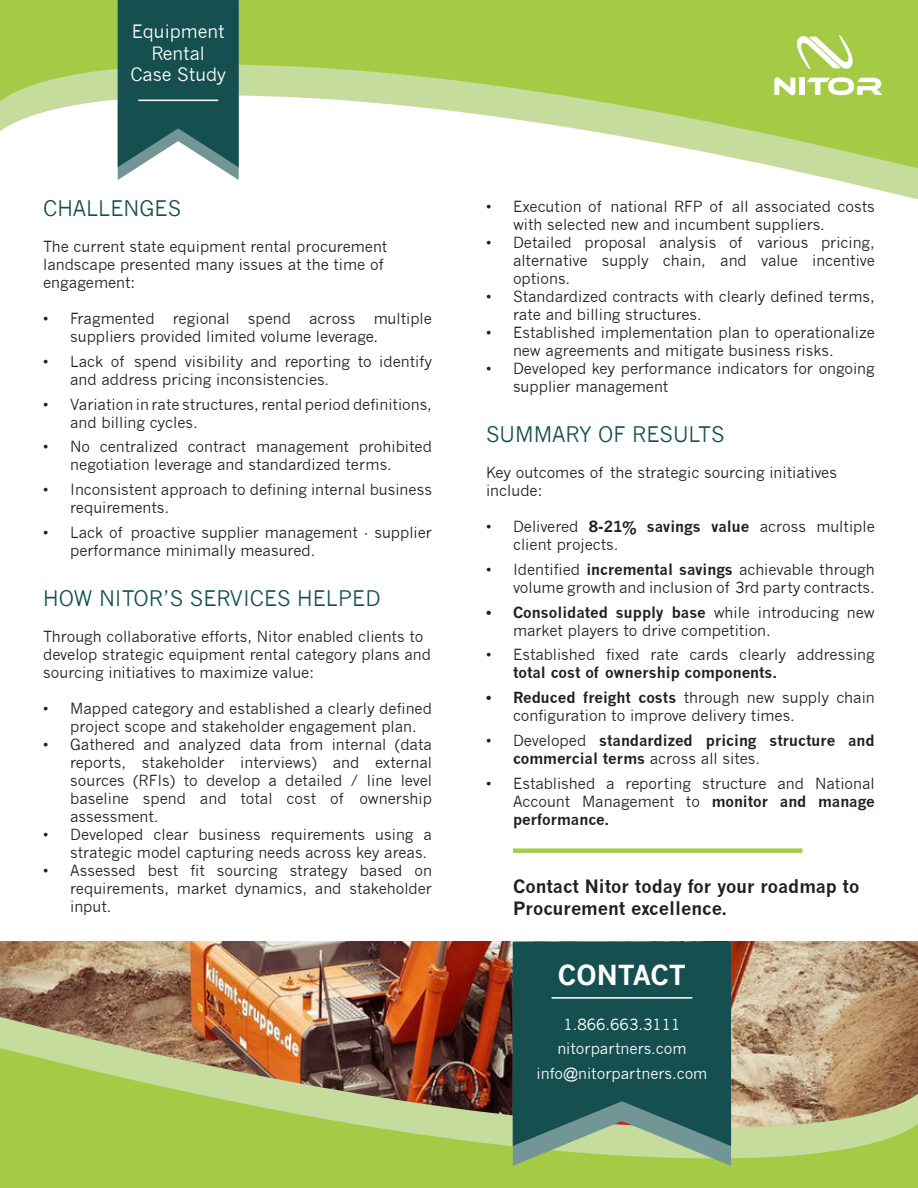
<style>
.page{position:relative;width:918px;height:1188px;background:#fff}
.page>*{position:absolute;margin:0;border:0;box-sizing:border-box;transform-origin:0 0}
.t1{font:700 27px "News Gothic";color:#fff}
.t2{font:21px "News Gothic";color:#154f4f}
.t3{font:700 18px/21.6px "News Gothic";color:#231f20}
.t4{font:18px/21.6px "News Gothic";color:#fff;text-align:center}
.t5{font:15px/18px "News Gothic";color:#231f20}
.t6{font:700 15px/18px "News Gothic";color:#231f20}
.t7{font:15px "News Gothic";color:#fff}
.s1{font-weight:700}
.s2{font-weight:400}
</style>
<div class="page">
<img style="left:0;top:942px;width:918px;height:74px">
<svg style="left:117px;top:173px;width:801px;height:27px"></svg>
<svg style="left:0;top:0;width:918px;height:173px;fill:#a5cb46"></svg>
<svg style="left:797px;top:34px;width:56px;height:37px"></svg>
<svg style="left:774px;top:77px;width:21px;height:18px"></svg>
<div style="left:799px;top:78px;width:6px;height:17px;background:#fff"></div>
<svg style="left:807px;top:77px;width:75px;height:18px"></svg>
<img style="left:0;top:1016px;width:918px;height:28px">
<svg style="left:0;top:1044px;width:918px;height:144px;background:#a5b259"></svg>
<svg style="left:118px;top:0;width:121px;height:180px;background:#356767"></svg>
<hr style="left:138px;top:100px;width:80px;height:1px;background:#fff">
<svg style="left:513px;top:1146px;width:218px;height:20px;background:#a3c471"></svg>
<svg style="left:513px;top:942px;width:218px;height:204px;background:#225856"></svg>
<hr style="left:552px;top:997px;width:140px;height:2px;background:#fff">
<div style="left:513px;top:848px;width:289px;height:5px;background:#a8cc47"></div>
<p class="t4" style="left:132px;top:21px;width:95px">Equipment<br>Rental</p>
<p class="t4" style="left:130px;top:64px;width:97px">Case Study</p>
<p class="t2" style="left:43px;top:196px;width:140px">CHALLENGES</p>
<p class="t5" style="left:43px;top:238px;width:346px">The current state equipment rental procurement</p>
<p class="t5" style="left:43px;top:256px;width:342px">landscape presented many issues at the time of</p>
<p class="t5" style="left:43px;top:274px;width:94px">engagement:</p>
<p class="t5" style="left:70px;top:310px;width:363px;text-indent:-27px">• Fragmented regional spend across multiple suppliers provided limited volume leverage.</p>
<p class="t5" style="left:70px;top:352px;width:363px;text-indent:-27px">• Lack of spend visibility and reporting to identify and address pricing inconsistencies.</p>
<p class="t5" style="left:70px;top:395px;width:363px;text-indent:-27px">• Variation in rate structures, rental period definitions, and billing cycles.</p>
<p class="t5" style="left:70px;top:438px;width:363px;text-indent:-27px">• No centralized contract management prohibited negotiation leverage and standardized terms.</p>
<p class="t5" style="left:70px;top:481px;width:363px;text-indent:-27px">• Inconsistent approach to defining internal business requirements.</p>
<p class="t5" style="left:70px;top:523px;width:363px;text-indent:-27px">• Lack of proactive supplier management - supplier performance minimally measured.</p>
<p class="t2" style="left:43px;top:586px;width:339px">HOW NITOR’S SERVICES HELPED</p>
<p class="t5" style="left:43px;top:627px;width:382px">Through collaborative efforts, Nitor enabled clients to</p>
<p class="t5" style="left:43px;top:645px;width:389px">develop strategic equipment rental category plans and</p>
<p class="t5" style="left:43px;top:663px;width:272px">sourcing initiatives to maximize value:</p>
<p class="t5" style="left:70px;top:699px;width:363px;text-indent:-27px">• Mapped category and established a clearly defined project scope and stakeholder engagement plan.</p>
<p class="t5" style="left:70px;top:735px;width:363px;text-align:justify;text-indent:-27px">• Gathered and analyzed data from internal (data reports, stakeholder interviews) and external sources (RFIs) to develop a detailed / line level baseline spend and total cost of ownership assessment.</p>
<p class="t5" style="left:70px;top:825px;width:363px;text-indent:-27px">• Developed clear business requirements using a strategic model capturing needs across key areas.</p>
<p class="t5" style="left:70px;top:861px;width:363px;text-align:justify;text-indent:-27px">• Assessed best fit sourcing strategy based on requirements, market dynamics, and stakeholder input.</p>
<p class="t5" style="left:513px;top:197px;width:363px;text-indent:-27px">• Execution of national RFP of all associated costs with selected new and incumbent suppliers.</p>
<p class="t5" style="left:513px;top:233px;width:363px;text-align:justify;text-indent:-27px">• Detailed proposal analysis of various pricing, alternative supply chain, and value incentive options.</p>
<p class="t5" style="left:513px;top:287px;width:363px;text-indent:-27px">• Standardized contracts with clearly defined terms, rate and billing structures.</p>
<p class="t5" style="left:513px;top:323px;width:363px;text-indent:-27px">• Established implementation plan to operationalize new agreements and mitigate business risks.</p>
<p class="t5" style="left:513px;top:359px;width:363px;text-indent:-27px">• Developed key performance indicators for ongoing supplier management</p>
<p class="t2" style="left:486px;top:422px;width:240px">SUMMARY OF RESULTS</p>
<p class="t5" style="left:486px;top:464px;width:353px">Key outcomes of the strategic sourcing initiatives</p>
<p class="t5" style="left:486px;top:482px;width:58px">include:</p>
<p class="t5" style="left:513px;top:518px;width:363px;text-indent:-27px">• Delivered <span class="s1">8-21% savings value</span> across multiple client projects.</p>
<p class="t5" style="left:486px;top:560px;width:390px;text-align:right">• Identified <span class="s1">incremental savings</span> achievable through volume growth and inclusion of 3rd party contracts.</p>
<p class="t5" style="left:513px;top:603px;width:363px;text-indent:-27px"><span class="s1">• Consolidated supply base</span> while introducing new market players to drive competition.</p>
<p class="t5" style="left:513px;top:646px;width:363px;text-indent:-27px">• Established fixed rate cards clearly addressing <span class="s1">total cost of ownership components.</span></p>
<p class="t5" style="left:513px;top:689px;width:363px;text-indent:-27px"><span class="s1">• Reduced freight costs</span> through new supply chain configuration to improve delivery times.</p>
<p class="t6" style="left:513px;top:731px;width:363px;text-indent:-27px"><span class="s2">• Developed</span> standardized pricing structure and commercial terms <span class="s2">across all sites.</span></p>
<p class="t5" style="left:513px;top:774px;width:363px;text-align:justify;text-indent:-27px">• Established a reporting structure and National Account Management to <span class="s1">monitor and manage performance.</span></p>
<p class="t3" style="left:513px;top:876px;width:348px">Contact Nitor today for your roadmap to<br>Procurement excellence.</p>
<p class="t1" style="left:558px;top:958px;width:130px">CONTACT</p>
<p class="t7" style="left:563px;top:1016px;width:119px">1.866.663.3111</p>
<p class="t7" style="left:557px;top:1040px;width:131px">nitorpartners.com</p>
<p class="t7" style="left:537px;top:1065px;width:172px">info@nitorpartners.com</p>
</div>
